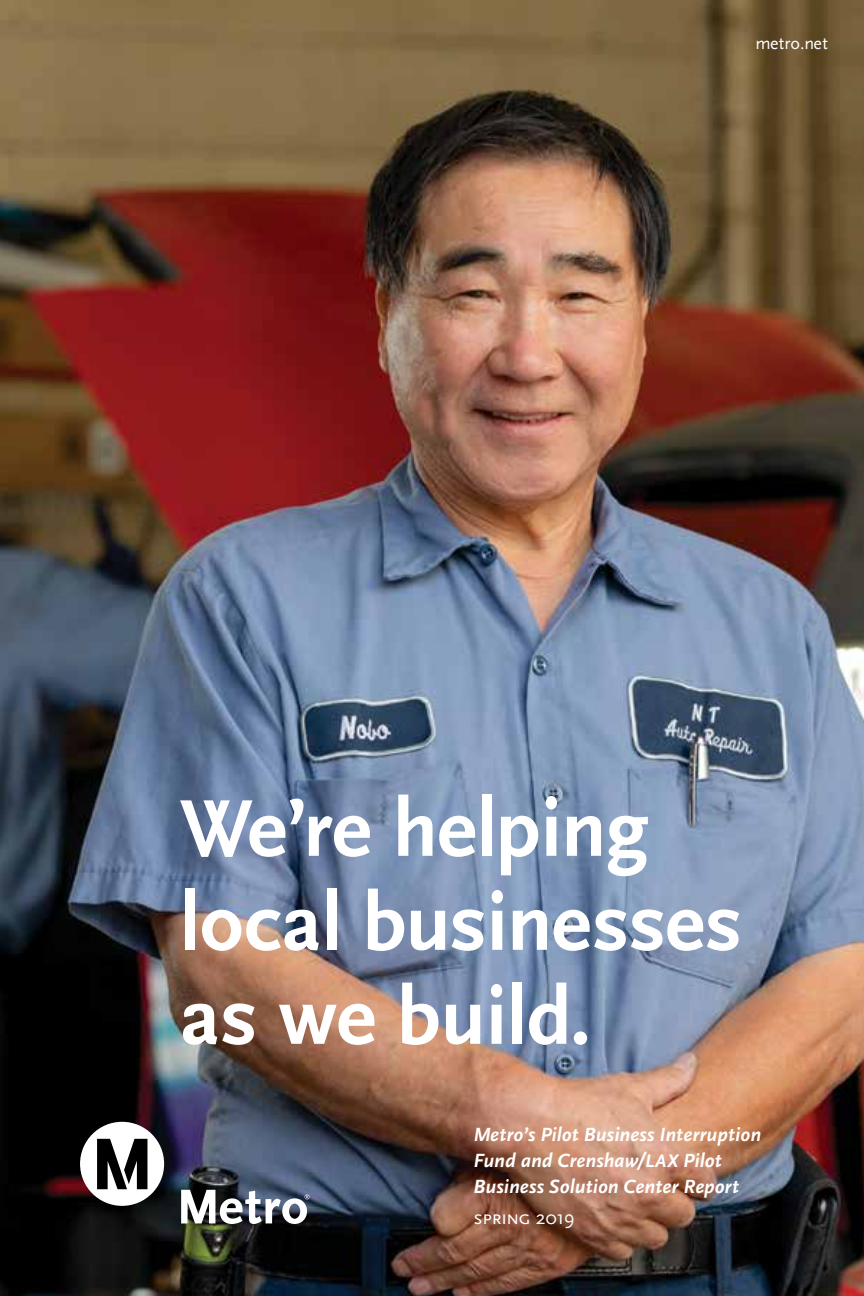
<style>
.page{position:relative;width:864px;height:1296px;background:#fff}
.page>*{position:absolute;margin:0;border:0;box-sizing:border-box;transform-origin:0 0}
.t1{font:700 84px/94px "Scala Sans Pro";color:#fff}
.t2{font:italic 700 20px/26px "Scala Sans Pro";letter-spacing:.005em;color:#fff}
.t3{font:20px "Scala Sans Pro";letter-spacing:-.03em;color:#fff}
.t4{font:18px "Scala Sans Pro";color:#fff}
.s1{font-size:19px}
</style>
<div class="page">
<img style="left:0;top:0;width:864px;height:1296px">
<div style="left:80px;top:1122px;width:84px;height:84px;background:#fff;border-radius:50%"></div>
<svg style="left:97px;top:1139px;width:50px;height:50px"></svg>
<svg style="left:181px;top:1190px;width:129px;height:34px"></svg>
<p class="t4" style="left:755px;top:33px;width:74px">metro.net</p>
<h1 class="t1" style="left:180px;top:782px;width:564px">We’re helping local businesses as we build.</h1>
<p class="t2" style="left:473px;top:1122px;width:289px">Metro’s Pilot Business Interruption<br>Fund and Crenshaw/<span class="s1">LAX</span> Pilot<br>Business Solution Center Report</p>
<p class="t3" style="left:473px;top:1206px;width:103px">spring 2019</p>
</div>
